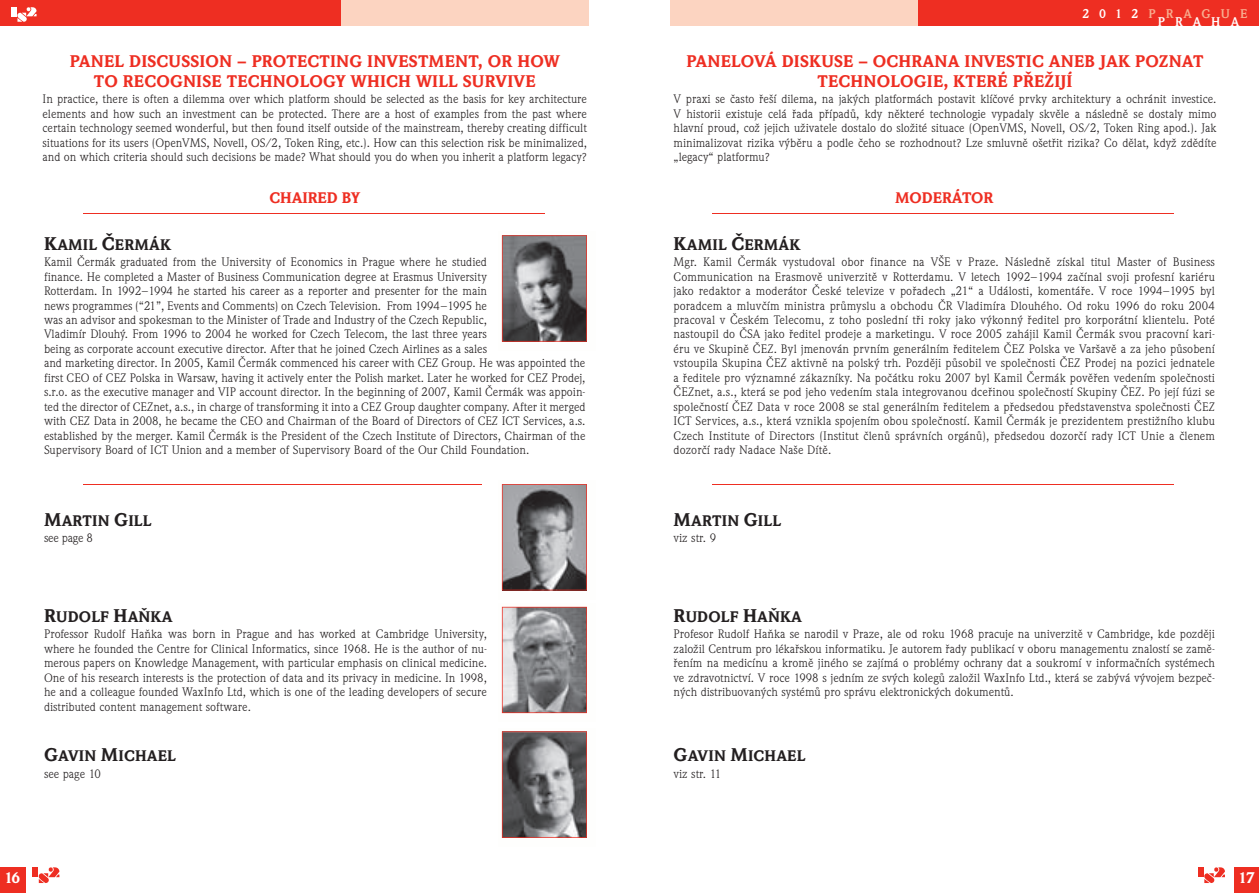
<style>
.page{position:relative;width:1259px;height:893px;background:#fff}
.page>*{position:absolute;margin:0;border:0;box-sizing:border-box;transform-origin:0 0}
.t1{font:900 16.5px/20px "Weidemann Itc TOT";letter-spacing:.015em;color:#ee2e22;text-align:center}
.t2{font:900 15px "Weidemann Itc TOT";letter-spacing:.015em;color:#231f20}
.t3{font:900 15px "Weidemann Itc TOT";color:#ee2e22}
.t4{font:900 15px "Weidemann Itc TOT";color:#fff}
.t5{font:700 12.3px "Weidemann Itc TOT";letter-spacing:.805em;color:#f8ad8f}
.t6{font:700 12.3px "Weidemann Itc TOT";letter-spacing:.815em;color:#fff}
.t7{font:12px/14.4px "Weidemann Itc TOT";color:#231f20;text-align:justify}
.s1{color:#fff}
.s2{font-size:18px}
</style>
<div class="page">
<div style="left:43px;top:0;width:546px;height:26px;background:#fcd4c1"></div>
<div style="left:0;top:0;width:340px;height:26px;background:#ee2e22"></div>
<div style="left:0;top:867px;width:25px;height:26px;background:#ee2e22"></div>
<div style="left:1234px;top:867px;width:25px;height:26px;background:#ee2e22"></div>
<div style="left:670px;top:0;width:546px;height:26px;background:#fcd4c1"></div>
<div style="left:918px;top:0;width:341px;height:26px;background:#ee2e22"></div>
<div style="left:12px;top:7px;width:5px;height:9px;background:#fff"></div>
<svg style="left:17px;top:7px;width:20px;height:15px"></svg>
<div style="left:33px;top:867px;width:5px;height:10px;background:#ee2e22"></div>
<svg style="left:39px;top:867px;width:20px;height:16px"></svg>
<div style="left:1198px;top:867px;width:5px;height:10px;background:#ee2e22"></div>
<svg style="left:1204px;top:867px;width:21px;height:16px"></svg>
<hr style="left:83px;top:484px;width:399px;height:1px;background:#ee2e22">
<hr style="left:712px;top:484px;width:462px;height:1px;background:#ee2e22">
<img style="left:501px;top:484px;width:86px;height:107px">
<svg style="left:502px;top:484px;width:85px;height:106px;background:#858082"></svg>
<svg style="left:502px;top:607px;width:85px;height:106px;background:#928e90"></svg>
<img style="left:501px;top:731px;width:1px;height:107px">
<svg style="left:502px;top:731px;width:85px;height:107px;background:#767173"></svg>
<img style="left:501px;top:235px;width:1px;height:107px">
<svg style="left:502px;top:235px;width:85px;height:107px;background:#706b6d"></svg>
<hr style="left:83px;top:213px;width:461px;height:1px;background:#ee2e22">
<hr style="left:712px;top:213px;width:462px;height:1px;background:#ee2e22">
<h1 class="t1" style="left:70px;top:51px;width:491px">PANEL DISCUSSION – PROTECTING INVESTMENT, OR HOW<br>TO RECOGNISE TECHNOLOGY WHICH WILL SURVIVE</h1>
<p class="t7" style="left:43px;top:92px;width:546px">In practice, there is often a dilemma over which platform should be selected as the basis for key architecture elements and how such an investment can be protected. There are a host of examples from the past where certain technology seemed wonderful, but then found itself outside of the mainstream, thereby creating difficult situations for its users (OpenVMS, Novell, OS/2, Token Ring, etc.). How can this selection risk be minimalized, and on which criteria should such decisions be made? What should you do when you inherit a platform legacy?</p>
<p class="t5" style="left:1082px;top:7px;width:167px"><span class="s1">2012</span>PRAGUE</p>
<p class="t6" style="left:1157px;top:14px;width:83px">PRAHA</p>
<h1 class="t1" style="left:686px;top:51px;width:519px">PANELOVÁ DISKUSE – OCHRANA INVESTIC ANEB JAK POzNAT<br>TECHNOLOGIE, KTERÉ PŘEŽIJÍ</h1>
<p class="t7" style="left:673px;top:92px;width:544px">V praxi se často řeší dilema, na jakých platformách postavit klíčové prvky architektury a ochránit investice.<br>V historii existuje celá řada případů, kdy některé technologie vypadaly skvěle a následně se dostaly mimo hlavní proud, což jejich uživatele dostalo do složité situace (OpenVMS, Novell, OS/2, Token Ring apod.). Jak minimalizovat rizika výběru a podle čeho se rozhodnout? Lze smluvně ošetřit rizika? Co dělat, když zdědíte „legacy“ platformu?</p>
<p class="t3" style="left:269px;top:188px;width:92px">CHAIRED BY</p>
<p class="t3" style="left:895px;top:188px;width:100px">MODERÁTOR</p>
<p class="t2" style="left:44px;top:235px;width:128px"><span class="s2">K</span>AMIL <span class="s2">Č</span>ERMÁK</p>
<p class="t7" style="left:44px;top:255px;width:543px;text-align:left">Kamil Čermák graduated from the University of Economics in Prague where he studied<br>finance. He completed a Master of Business Communication degree at Erasmus University<br>Rotterdam. In 1992–1994 he started his career as a reporter and presenter for the main<br>news programmes (“21”, Events and Comments) on Czech Television. From 1994–1995 he<br>was an advisor and spokesman to the Minister of Trade and Industry of the Czech Republic,<br>Vladimír Dlouhý. From 1996 to 2004 he worked for Czech Telecom, the last three years<br>being as corporate account executive director. After that he joined Czech Airlines as a sales<br>and marketing director. In 2005, Kamil Čermák commenced his career with CEZ Group. He was appointed the first CEO of CEZ Polska in Warsaw, having it actively enter the Polish market. Later he worked for CEZ Prodej, s.r.o. as the executive manager and VIP account director. In the beginning of 2007, Kamil Čermák was appoin&shy;ted the director of CEZnet, a.s., in charge of transforming it into a CEZ Group daughter company. After it merged with CEZ Data in 2008, he became the CEO and Chairman of the Board of Directors of CEZ ICT Services, a.s. established by the merger. Kamil Čermák is the President of the Czech Institute of Directors, Chairman of the Supervisory Board of ICT Union and a member of Supervisory Board of the Our Child Foundation.</p>
<p class="t2" style="left:44px;top:511px;width:109px"><span class="s2">M</span>ARTIN <span class="s2">G</span>ILL</p>
<p class="t7" style="left:44px;top:531px;width:50px">see page 8</p>
<p class="t2" style="left:44px;top:607px;width:130px"><span class="s2">R</span>UDOLF <span class="s2">H</span>AŇKA</p>
<p class="t7" style="left:44px;top:627px;width:444px">Professor Rudolf Haňka was born in Prague and has worked at Cambridge University, where he founded the Centre for Clinical Informatics, since 1968. He is the author of nu&shy;merous papers on Knowledge Management, with particular emphasis on clinical medicine.<br>One of his research interests is the protection of data and its privacy in medicine. In 1998, he and a colleague founded WaxInfo Ltd, which is one of the leading developers of secure distributed content management software.</p>
<p class="t2" style="left:44px;top:747px;width:133px"><span class="s2">G</span>AVIN <span class="s2">M</span>ICHAEL</p>
<p class="t7" style="left:44px;top:767px;width:58px">see page 10</p>
<p class="t2" style="left:673px;top:235px;width:128px"><span class="s2">K</span>AMIL <span class="s2">Č</span>ERMÁK</p>
<p class="t7" style="left:673px;top:255px;width:543px">Mgr. Kamil Čermák vystudoval obor finance na VŠE v Praze. Následně získal titul Master of Business Communication na Erasmově univerzitě v Rotterdamu. V letech 1992–1994 začínal svoji profesní kariéru jako redaktor a moderátor České televize v pořadech „21“ a Události, komentáře. V roce 1994–1995 byl poradcem a mluvčím ministra průmyslu a obchodu ČR Vladimíra Dlouhého. Od roku 1996 do roku 2004 pracoval v Českém Telecomu, z toho poslední tři roky jako výkonný ředitel pro korporátní klientelu. Poté nastoupil do ČSA jako ředitel prodeje a marketingu. V roce 2005 zahájil Kamil Čermák svou pracovní kari&shy;éru ve Skupině ČEZ. Byl jmenován prvním generálním ředitelem ČEZ Polska ve Varšavě a za jeho působení vstoupila Skupina ČEZ aktivně na polský trh. Později působil ve společnosti ČEZ Prodej na pozici jednatele a ředitele pro významné zákazníky. Na počátku roku 2007 byl Kamil Čermák pověřen vedením společnosti ČEZnet, a.s., která se pod jeho vedením stala integrovanou dceřinou společností Skupiny ČEZ. Po její fúzi se společností ČEZ Data v roce 2008 se stal generálním ředitelem a předsedou představenstva společnosti ČEZ ICT Services, a.s., která vznikla spojením obou společností. Kamil Čermák je prezidentem prestižního klubu Czech Institute of Directors (Institut členů správních orgánů), předsedou dozorčí rady ICT Unie a členem dozorčí rady Nadace Naše Dítě.</p>
<p class="t2" style="left:673px;top:511px;width:109px"><span class="s2">M</span>ARTIN <span class="s2">G</span>ILL</p>
<p class="t7" style="left:673px;top:531px;width:44px">viz str. 9</p>
<p class="t2" style="left:673px;top:607px;width:130px"><span class="s2">R</span>UDOLF <span class="s2">H</span>AŇKA</p>
<p class="t7" style="left:673px;top:627px;width:543px">Profesor Rudolf Haňka se narodil v Praze, ale od roku 1968 pracuje na univerzitě v Cambridge, kde později založil Centrum pro lékařskou informatiku. Je autorem řady publikací v oboru managementu znalostí se zamě&shy;řením na medicínu a kromě jiného se zajímá o problémy ochrany dat a soukromí v informačních systémech ve zdravotnictví. V roce 1998 s jedním ze svých kolegů založil WaxInfo Ltd., která se zabývá vývojem bezpeč&shy;ných distribuovaných systémů pro správu elektronických dokumentů.</p>
<p class="t2" style="left:673px;top:747px;width:133px"><span class="s2">G</span>AVIN <span class="s2">M</span>ICHAEL</p>
<p class="t7" style="left:673px;top:767px;width:49px">viz str. 11</p>
<p class="t4" style="left:4px;top:868px;width:17px">16</p>
<p class="t4" style="left:1238px;top:868px;width:18px">17</p>
</div>
